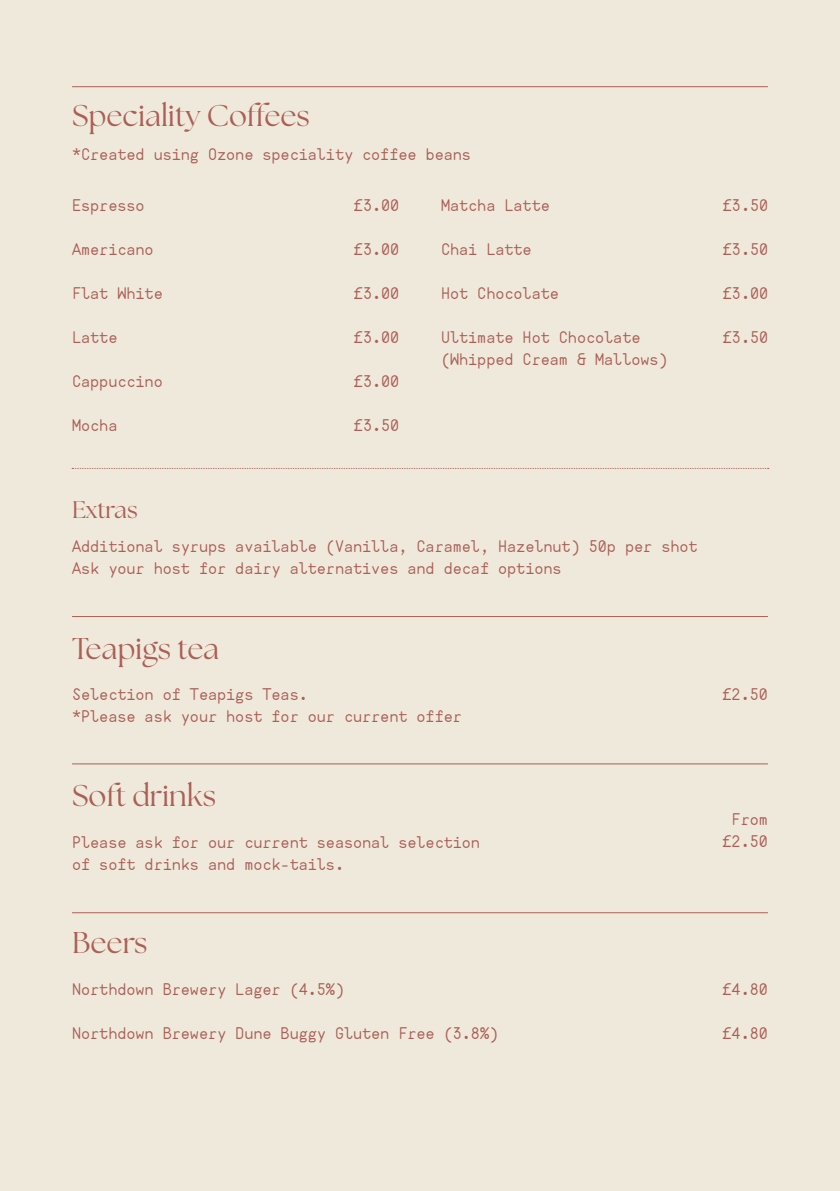
<style>
.page{position:relative;width:840px;height:1191px;background:#fff}
.page>*{position:absolute;margin:0;border:0;box-sizing:border-box;transform-origin:0 0}
.t1{font:30px "The Seasons";color:#ab5f56}
.t2{font:24px "The Seasons";color:#ab5f56}
.t3{font:16px/22px "AHAMONO";color:#ab5f56}
</style>
<div class="page">
<div style="left:0;top:0;width:839px;height:1191px;background:#efe9dc"></div>
<hr style="left:72px;top:912px;width:695px;height:1px;background:#ab5f56">
<hr style="left:72px;top:763px;width:695px;height:1px;background:#ab5f56">
<hr style="left:72px;top:616px;width:695px;height:1px;background:#ab5f56">
<svg style="left:72px;top:468px;width:696px;height:1px"></svg>
<hr style="left:72px;top:86px;width:695px;height:1px;background:#ab5f56">
<p class="t1" style="left:72px;top:95px;width:239px">Speciality Coffees</p>
<p class="t3" style="left:72px;top:143px;width:400px">*Created using Ozone speciality coffee beans</p>
<p class="t3" style="left:72px;top:194px;width:74px">Espresso</p>
<p class="t3" style="left:72px;top:238px;width:83px">Americano</p>
<p class="t3" style="left:72px;top:282px;width:92px">Flat White</p>
<p class="t3" style="left:72px;top:326px;width:47px">Latte</p>
<p class="t3" style="left:72px;top:370px;width:92px">Cappuccino</p>
<p class="t3" style="left:72px;top:414px;width:47px">Mocha</p>
<p class="t3" style="left:354px;top:194px;width:47px">£3.00</p>
<p class="t3" style="left:354px;top:238px;width:47px">£3.00</p>
<p class="t3" style="left:354px;top:282px;width:47px">£3.00</p>
<p class="t3" style="left:354px;top:326px;width:47px">£3.00</p>
<p class="t3" style="left:354px;top:370px;width:47px">£3.00</p>
<p class="t3" style="left:354px;top:414px;width:47px">£3.50</p>
<p class="t3" style="left:441px;top:194px;width:110px">Matcha Latte</p>
<p class="t3" style="left:441px;top:238px;width:92px">Chai Latte</p>
<p class="t3" style="left:441px;top:282px;width:119px">Hot Chocolate</p>
<p class="t3" style="left:441px;top:326px;width:228px">Ultimate Hot Chocolate (Whipped Cream &amp; Mallows)</p>
<p class="t3" style="left:722px;top:194px;width:47px">£3.50</p>
<p class="t3" style="left:722px;top:238px;width:47px">£3.50</p>
<p class="t3" style="left:722px;top:282px;width:47px">£3.00</p>
<p class="t3" style="left:722px;top:326px;width:47px">£3.50</p>
<p class="t2" style="left:72px;top:494px;width:67px">Extras</p>
<p class="t3" style="left:72px;top:535px;width:626px">Additional syrups available (Vanilla, Caramel, Hazelnut) 50p per shot</p>
<p class="t3" style="left:72px;top:557px;width:491px">Ask your host for dairy alternatives and decaf options</p>
<p class="t1" style="left:72px;top:628px;width:148px">Teapigs tea</p>
<p class="t3" style="left:72px;top:683px;width:237px">Selection of Teapigs Teas.</p>
<p class="t3" style="left:72px;top:705px;width:391px">*Please ask your host for our current offer</p>
<p class="t1" style="left:72px;top:776px;width:145px">Soft drinks</p>
<p class="t3" style="left:72px;top:830px;width:409px">Please ask for our current seasonal selection of soft drinks and mock-tails.</p>
<p class="t1" style="left:72px;top:922px;width:77px">Beers</p>
<p class="t3" style="left:72px;top:977px;width:273px">Northdown Brewery Lager (4.5%)</p>
<p class="t3" style="left:72px;top:1021px;width:427px">Northdown Brewery Dune Buggy Gluten Free (3.8%)</p>
<p class="t3" style="left:722px;top:683px;width:47px">£2.50</p>
<p class="t3" style="left:722px;top:807px;width:47px;text-align:center">From £2.50</p>
<p class="t3" style="left:722px;top:977px;width:47px">£4.80</p>
<p class="t3" style="left:722px;top:1021px;width:47px">£4.80</p>
</div>
